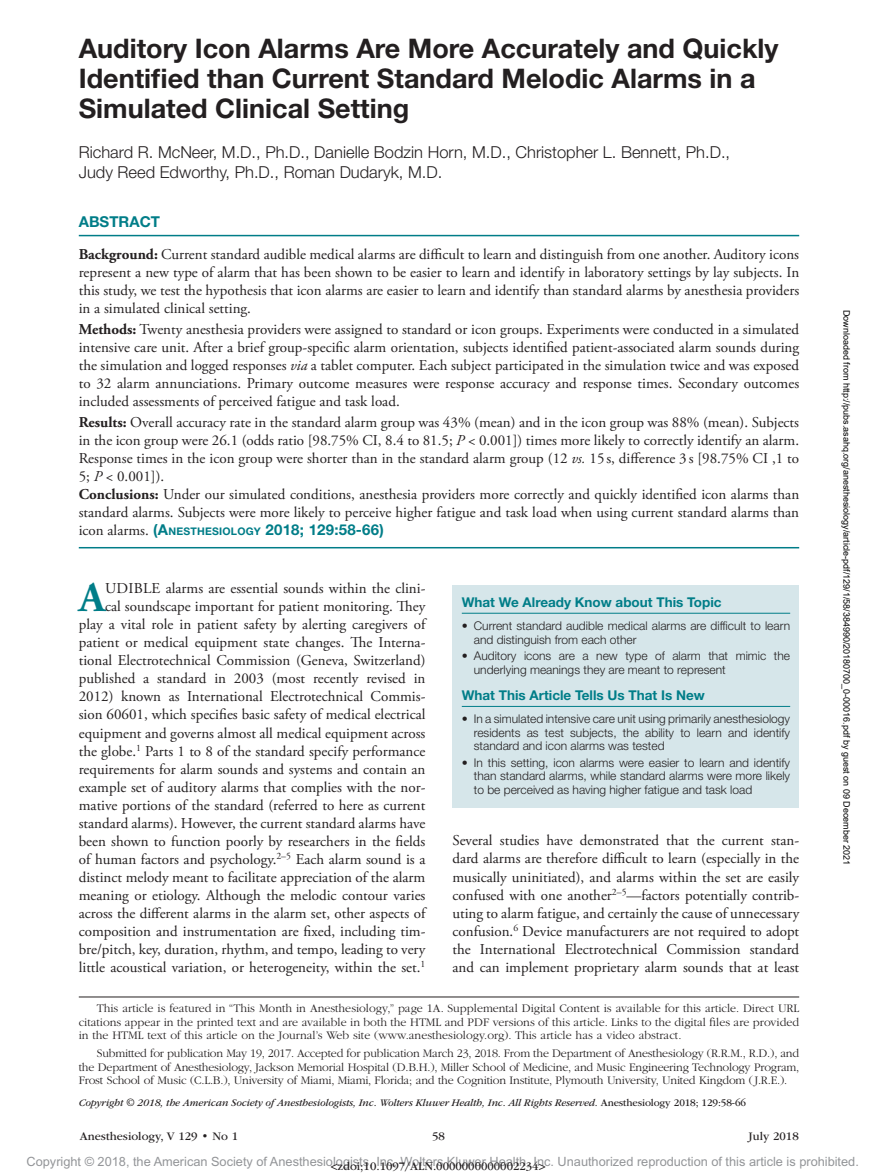
<style>
.page{position:relative;width:878px;height:1175px;background:#fff}
.page>*{position:absolute;margin:0;border:0;box-sizing:border-box;transform-origin:0 0}
.t1{font:700 42.15px "Adobe Garamond Pro";color:#007d88}
.t2{font:700 27px/30px "Helvetica Neue LT Std";color:#231f20}
.t3{font:300 16.5px/19.5px "Helvetica Neue LT Std";color:#231f20}
.t4{font:15px/18px "Adobe Garamond Pro";color:#231f20;text-align:justify}
.t5{font:700 15px "Helvetica Neue LT Std";letter-spacing:.005em;color:#007d88}
.t6{font:700 13.5px "Helvetica Neue LT Std";color:#007d88}
.t7{font:12.75px "Arial MT Std";color:#939598}
.t8{font:300 12px/13.5px "ITC Garamond Std";letter-spacing:-.015em;color:#231f20;text-align:justify}
.t9{font:300 12px/13.5px "Helvetica Neue LT Std";color:#231f20}
.t10{font:12px "ITC Garamond Std";color:#231f20}
.t11{font:italic 10.5px "ITC Garamond Std";letter-spacing:-.01em;color:#231f20}
.t12{font:9px "Arial";color:#000}
.s1{font-weight:700}
.s2{font-style:italic}
.s3{font-family:"Adobe Garamond Pro";font-weight:400;color:#231f20}
.s4{font-size:10.5px}
.s5{font-style:normal}
</style>
<div class="page">
<div style="left:452px;top:585px;width:347px;height:222px;background:#d6e6ea"></div>
<hr style="left:462px;top:613px;width:328px;height:1px;background:#007d88">
<hr style="left:462px;top:706px;width:328px;height:1px;background:#007d88">
<hr style="left:79px;top:235px;width:720px;height:1px;background:#007d88">
<hr style="left:79px;top:547px;width:720px;height:1px;background:#007d88">
<hr style="left:79px;top:996px;width:720px;height:1px;background:#231f20">
<h2 class="t2" style="left:79px;top:32px;width:701px">Auditory Icon Alarms Are More Accurately and Quickly<br>Identified than Current Standard Melodic Alarms in a<br>Simulated Clinical Setting</h2>
<p class="t3" style="left:79px;top:142px;width:653px">Richard R. McNeer, M.D., Ph.D., Danielle Bodzin Horn, M.D., Christopher L. Bennett, Ph.D.,<br>Judy Reed Edworthy, Ph.D., Roman Dudaryk, M.D.</p>
<p class="t5" style="left:79px;top:213px;width:83px">ABSTRACT</p>
<p class="t4" style="left:79px;top:246px;width:722px"><span class="s1">Background:</span> Current standard audible medical alarms are difficult to learn and distinguish from one another. Auditory icons represent a new type of alarm that has been shown to be easier to learn and identify in laboratory settings by lay subjects. In this study, we test the hypothesis that icon alarms are easier to learn and identify than standard alarms by anesthesia providers in a simulated clinical setting.</p>
<p class="t4" style="left:79px;top:321px;width:722px"><span class="s1">Methods:</span> Twenty anesthesia providers were assigned to standard or icon groups. Experiments were conducted in a simulated intensive care unit. After a brief group-specific alarm orientation, subjects identified patient-associated alarm sounds during the simulation and logged responses <span class="s2">via</span> a tablet computer. Each subject participated in the simulation twice and was exposed to 32 alarm annunciations. Primary outcome measures were response accuracy and response times. Secondary outcomes included assessments of perceived fatigue and task load.</p>
<p class="t4" style="left:79px;top:414px;width:722px;text-align:left"><span class="s1">Results:</span> Overall accuracy rate in the standard alarm group was 43% (mean) and in the icon group was 88% (mean). Subjects in the icon group were 26.1 (odds ratio [98.75% CI, 8.4 to 81.5; <span class="s2">P</span> &lt; 0.001]) times more likely to correctly identify an alarm.<br>Response times in the icon group were shorter than in the standard alarm group (12 <span class="s2">vs.</span> 15 s, difference 3s [98.75% CI ,1 to 5; <span class="s2">P</span> &lt; 0.001]).<br><span class="s1">Conclusions:</span> Under our simulated conditions, anesthesia providers more correctly and quickly identified icon alarms than standard alarms. Subjects were more likely to perceive higher fatigue and task load when using current standard alarms than</p>
<p class="t5" style="left:79px;top:520px;width:306px"><span class="s3">icon alarms.</span> (A<span class="s4">NESTHESIOLOGY</span> 2018; 129:58-66)</p>
<p class="t4" style="left:79px;top:580px;width:348px;text-align:right">UDIBLE alarms are essential sounds within the clini-<br>cal soundscape important for patient monitoring. They play a vital role in patient safety by alerting caregivers of patient or medical equipment state changes. The Interna&shy;tional Electrotechnical Commission (Geneva, Switzerland) published a standard in 2003 (most recently revised in 2012) known as International Electrotechnical Commis&shy;sion 60601, which specifies basic safety of medical electrical equipment and governs almost all medical equipment across the globe.<sup>1</sup> Parts 1 to 8 of the standard specify performance requirements for alarm sounds and systems and contain an example set of auditory alarms that complies with the nor&shy;mative portions of the standard (referred to here as current standard alarms). However, the current standard alarms have been shown to function poorly by researchers in the fields of human factors and psychology.<sup>2–5</sup> Each alarm sound is a distinct melody meant to facilitate appreciation of the alarm meaning or etiology. Although the melodic contour varies across the different alarms in the alarm set, other aspects of composition and instrumentation are fixed, including tim&shy;bre/pitch, key, duration, rhythm, and tempo, leading to very little acoustical variation, or heterogeneity, within the set.<sup>1</sup></p>
<h1 class="t1" style="left:79px;top:573px;width:28px">A</h1>
<p class="t6" style="left:462px;top:593px;width:261px">What We Already Know about This Topic</p>
<p class="t9" style="left:474px;top:619px;width:318px;text-indent:-12px">• Current standard audible medical alarms are difficult to learn and distinguish from each other</p>
<p class="t9" style="left:474px;top:649px;width:318px;text-indent:-12px">• Auditory icons are a new type of alarm that mimic the underlying meanings they are meant to represent</p>
<p class="t6" style="left:462px;top:686px;width:244px">What This Article Tells Us That Is New</p>
<p class="t9" style="left:474px;top:712px;width:318px;text-align:justify;text-indent:-12px">• In a simulated intensive care unit using primarily anesthesiology residents as test subjects, the ability to learn and identify standard and icon alarms was tested</p>
<p class="t9" style="left:474px;top:755px;width:318px;text-align:justify;text-indent:-12px">• In this setting, icon alarms were easier to learn and identify than standard alarms, while standard alarms were more likely to be perceived as having higher fatigue and task load</p>
<p class="t4" style="left:452px;top:832px;width:348px">Several studies have demonstrated that the current stan&shy;dard alarms are therefore difficult to learn (especially in the musically uninitiated), and alarms within the set are easily confused with one another<sup>2–5</sup>—factors potentially contrib&shy;uting to alarm fatigue, and certainly the cause of unnecessary confusion.<sup>6</sup> Device manufacturers are not required to adopt the International Electrotechnical Commission standard and can implement proprietary alarm sounds that at least</p>
<p class="t8" style="left:79px;top:1002px;width:722px;text-indent:18px">This article is featured in “This Month in Anesthesiology,” page 1A. Supplemental Digital Content is available for this article. Direct URL citations appear in the printed text and are available in both the HTML and PDF versions of this article. Links to the digital files are provided in the HTML text of this article on the Journal’s Web site (www.anesthesiology.org). This article has a video abstract.</p>
<p class="t8" style="left:79px;top:1047px;width:722px;text-indent:18px">Submitted for publication May 19, 2017. Accepted for publication March 23, 2018. From the Department of Anesthesiology (R.R.M., R.D.), and the Department of Anesthesiology, Jackson Memorial Hospital (D.B.H.), Miller School of Medicine, and Music Engineering Technology Program, Frost School of Music (C.L.B.), University of Miami, Miami, Florida; and the Cognition Institute, Plymouth University, United Kingdom (J.R.E.).</p>
<p class="t11" style="left:79px;top:1096px;width:668px">Copyright © 2018, the American Society of Anesthesiologists, Inc. Wolters Kluwer Health, Inc. All Rights Reserved. <span class="s5">Anesthesiology 2018; 129:58-66</span></p>
<p class="t10" style="left:80px;top:1130px;width:160px">Anesthesiology, V 129 • No 1</p>
<p class="t10" style="left:432px;top:1130px;width:14px">58</p>
<p class="t10" style="left:748px;top:1130px;width:52px">July 2018</p>
<p class="t12" style="left:850px;top:309px;width:557px;rotate:90deg">Downloaded from http://pubs.asahq.org/anesthesiology/article-pdf/129/1/58/384990/20180700_0-00016.pdf by guest on 09 December 2021</p>
<p class="t7" style="left:27px;top:1154px;width:833px">Copyright © 2018, the American Society of Anesthesiologists, Inc. Wolters Kluwer Health, Inc. Unauthorized reproduction of this article is prohibited.</p>
<p class="t10" style="left:330px;top:1159px;width:216px">&lt;zdoi;10.1097/ALN.0000000000002234&gt;</p>
</div>
